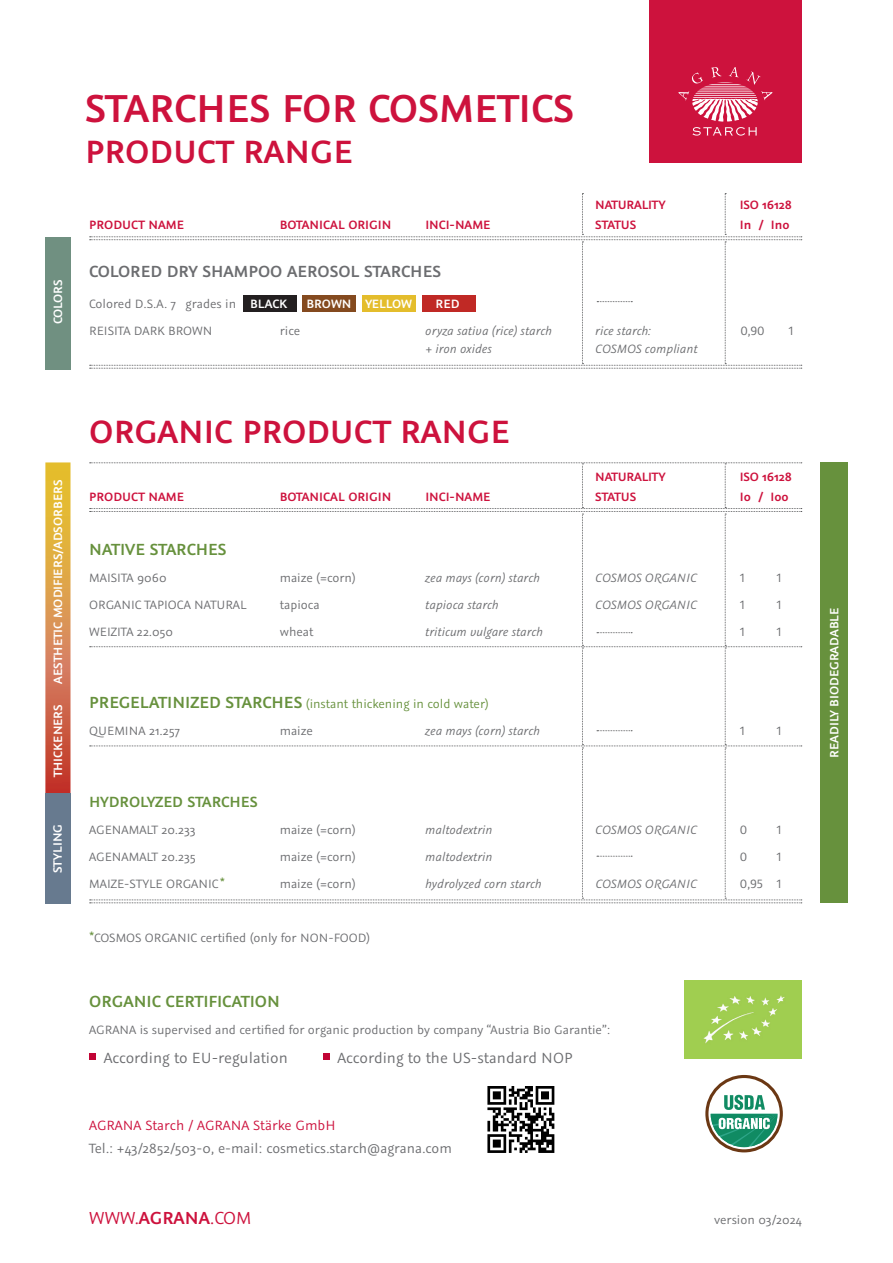
<style>
.page{position:relative;width:893px;height:1263px;background:#fff}
.page>*{position:absolute;margin:0;border:0;box-sizing:border-box;transform-origin:0 0}
.t1{font:600 43.5px "Graublau Sans";color:#cd123d}
.t2{font:600 36px "Graublau Sans";color:#cd123d}
.t3{font:19.5px "Graublau Sans";color:#cd123d}
.t4{font:600 18px "Graublau Sans";color:#67913d}
.t5{font:600 18px "Graublau Sans";color:#6c6d70}
.t6{font:16.5px "Graublau Sans";color:#6c6d70}
.t7{font:600 16.5px "Graublau Sans";color:#67913d}
.t8{font:15px "Graublau Sans";color:#6c6d70}
.t9{font:15px "Graublau Sans";color:#cd123d}
.t10{font:13.5px "Graublau Sans";color:#6c6d70}
.t11{font:italic 13.5px "Graublau Sans";color:#6c6d70}
.t12{font:600 13.5px "Graublau Sans";color:#cd123d}
.t13{font:600 13.5px "Graublau Sans";color:#fff}
.t14{font:13.5px "Graublau Sans";color:#67913d}
.s1{font-weight:600;color:#fff}
.s2{font-weight:600;font-size:18px}
.s3{font-weight:600}
</style>
<div class="page">
<div style="left:89px;top:1053px;width:7px;height:7px;background:#c10435"></div>
<div style="left:323px;top:1053px;width:6px;height:7px;background:#c10435"></div>
<img style="left:684px;top:980px;width:117px;height:78px">
<div style="left:705px;top:1075px;width:78px;height:77px;border:3px solid #6b3814;border-radius:50%"></div>
<svg style="left:711px;top:1095px;width:67px;height:52px"></svg>
<div style="left:649px;top:0;width:152px;height:163px;background:#cd123d"></div>
<hr style="left:692px;top:82px;width:66px;height:1px;background:#fff">
<hr style="left:692px;top:84px;width:66px;height:1px;background:#fff">
<hr style="left:692px;top:86px;width:66px;height:1px;background:#fff">
<hr style="left:692px;top:88px;width:66px;height:1px;background:#fff">
<hr style="left:692px;top:90px;width:66px;height:1px;background:#fff">
<svg style="left:692px;top:73px;width:11px;height:11px"></svg>
<svg style="left:711px;top:67px;width:11px;height:10px"></svg>
<svg style="left:729px;top:67px;width:9px;height:10px"></svg>
<svg style="left:746px;top:71px;width:14px;height:14px"></svg>
<svg style="left:678px;top:91px;width:95px;height:45px"></svg>
<svg style="left:45px;top:462px;width:26px;height:331px;background:#d88c49"></svg>
<div style="left:45px;top:793px;width:26px;height:110px;background:#677a8f"></div>
<svg style="left:90px;top:462px;width:712px;height:441px"></svg>
<svg style="left:90px;top:193px;width:712px;height:176px"></svg>
<div style="left:422px;top:296px;width:53px;height:16px;background:#c02925"></div>
<div style="left:243px;top:296px;width:54px;height:16px;background:#231f20"></div>
<div style="left:303px;top:296px;width:53px;height:16px;background:#844a1f"></div>
<div style="left:362px;top:296px;width:54px;height:16px;background:#e4bd2c"></div>
<div style="left:45px;top:237px;width:26px;height:132px;background:#709081"></div>
<svg style="left:487px;top:1086px;width:67px;height:67px"></svg>
<div style="left:821px;top:462px;width:27px;height:441px;background:#67913d"></div>
<p class="t13" style="left:50px;top:324px;width:47px;rotate:-90deg">COLORS</p>
<p class="t1" style="left:85px;top:82px;width:490px">STARCHES FOR COSMETICS</p>
<p class="t2" style="left:85px;top:129px;width:269px">PRODUCT RANGE</p>
<p class="t12" style="left:595px;top:196px;width:72px">NATURALITY</p>
<p class="t12" style="left:740px;top:196px;width:54px">ISO 16128</p>
<p class="t12" style="left:89px;top:216px;width:96px">PRODUCT NAME</p>
<p class="t12" style="left:280px;top:216px;width:113px">BOTANICAL ORIGIN</p>
<p class="t12" style="left:425px;top:216px;width:67px">INCI-NAME</p>
<p class="t12" style="left:595px;top:216px;width:43px">STATUS</p>
<p class="t12" style="left:740px;top:216px;width:51px">In / Ino</p>
<p class="t5" style="left:89px;top:260px;width:353px">COLORED DRY SHAMPOO AEROSOL STARCHES</p>
<p class="t10" style="left:89px;top:296px;width:88px">Colored D.S.A. 7</p>
<p class="t10" style="left:89px;top:323px;width:125px">REISITA DARK BROWN</p>
<p class="t10" style="left:280px;top:323px;width:22px">rice</p>
<p class="t11" style="left:425px;top:322px;width:128px">oryza sativa (rice) starch</p>
<p class="t11" style="left:595px;top:322px;width:57px">rice starch:</p>
<p class="t10" style="left:740px;top:323px;width:26px">0,90</p>
<p class="t10" style="left:788px;top:323px;width:7px">1</p>
<p class="t11" style="left:425px;top:340px;width:68px">+ iron oxides</p>
<p class="t11" style="left:595px;top:340px;width:104px">COSMOS compliant</p>
<p class="t10" style="left:185px;top:296px;width:103px">grades in <span class="s1">BLACK</span></p>
<p class="t13" style="left:306px;top:295px;width:107px">BROWN YELLOW</p>
<p class="t13" style="left:436px;top:295px;width:25px">RED</p>
<p class="t13" style="left:50px;top:684px;width:205px;rotate:-90deg">AESTHETIC MODIFIERS/ADSORBERS</p>
<p class="t13" style="left:50px;top:777px;width:74px;rotate:-90deg">THICKENERS</p>
<p class="t13" style="left:49px;top:873px;width:51px;rotate:-90deg">STYLING</p>
<p class="t2" style="left:89px;top:410px;width:422px">ORGANIC PRODUCT RANGE</p>
<p class="t12" style="left:595px;top:469px;width:72px">NATURALITY</p>
<p class="t12" style="left:740px;top:469px;width:54px">ISO 16128</p>
<p class="t12" style="left:89px;top:488px;width:96px">PRODUCT NAME</p>
<p class="t12" style="left:280px;top:488px;width:113px">BOTANICAL ORIGIN</p>
<p class="t12" style="left:425px;top:488px;width:67px">INCI-NAME</p>
<p class="t12" style="left:595px;top:488px;width:43px">STATUS</p>
<p class="t12" style="left:740px;top:488px;width:50px">Io / Ioo</p>
<p class="t4" style="left:89px;top:538px;width:139px">NATIVE STARCHES</p>
<p class="t10" style="left:89px;top:570px;width:79px">MAISITA 9060</p>
<p class="t10" style="left:280px;top:570px;width:77px">maize (=corn)</p>
<p class="t11" style="left:425px;top:569px;width:116px">zea mays (corn) starch</p>
<p class="t11" style="left:595px;top:569px;width:103px">COSMOS ORGANIC</p>
<p class="t10" style="left:740px;top:570px;width:7px">1</p>
<p class="t10" style="left:776px;top:570px;width:7px">1</p>
<p class="t10" style="left:89px;top:597px;width:159px">ORGANIC TAPIOCA NATURAL</p>
<p class="t10" style="left:280px;top:597px;width:41px">tapioca</p>
<p class="t11" style="left:425px;top:596px;width:75px">tapioca starch</p>
<p class="t11" style="left:595px;top:596px;width:103px">COSMOS ORGANIC</p>
<p class="t10" style="left:740px;top:597px;width:7px">1</p>
<p class="t10" style="left:776px;top:597px;width:7px">1</p>
<p class="t10" style="left:89px;top:624px;width:85px">WEIZITA 22.050</p>
<p class="t10" style="left:280px;top:624px;width:35px">wheat</p>
<p class="t11" style="left:425px;top:623px;width:119px">triticum vulgare starch</p>
<p class="t10" style="left:740px;top:624px;width:7px">1</p>
<p class="t10" style="left:776px;top:624px;width:7px">1</p>
<p class="t14" style="left:89px;top:696px;width:401px"><span class="s2">PREGELATINIZED STARCHES</span> (instant thickening in cold water)</p>
<p class="t10" style="left:89px;top:723px;width:92px">QUEMINA 21.257</p>
<p class="t10" style="left:280px;top:723px;width:35px">maize</p>
<p class="t11" style="left:425px;top:722px;width:116px">zea mays (corn) starch</p>
<p class="t10" style="left:740px;top:723px;width:7px">1</p>
<p class="t10" style="left:776px;top:723px;width:7px">1</p>
<p class="t7" style="left:89px;top:792px;width:170px">HYDROLYZED STARCHES</p>
<p class="t10" style="left:89px;top:822px;width:108px">AGENAMALT 20.233</p>
<p class="t10" style="left:280px;top:822px;width:77px">maize (=corn)</p>
<p class="t11" style="left:425px;top:821px;width:69px">maltodextrin</p>
<p class="t11" style="left:595px;top:821px;width:103px">COSMOS ORGANIC</p>
<p class="t10" style="left:740px;top:822px;width:9px">0</p>
<p class="t10" style="left:776px;top:822px;width:7px">1</p>
<p class="t10" style="left:89px;top:849px;width:108px">AGENAMALT 20.235</p>
<p class="t10" style="left:280px;top:849px;width:77px">maize (=corn)</p>
<p class="t11" style="left:425px;top:848px;width:69px">maltodextrin</p>
<p class="t10" style="left:740px;top:849px;width:9px">0</p>
<p class="t10" style="left:776px;top:849px;width:7px">1</p>
<p class="t10" style="left:89px;top:876px;width:137px">MAIZE-STYLE ORGANIC <sup>*</sup></p>
<p class="t10" style="left:280px;top:876px;width:77px">maize (=corn)</p>
<p class="t11" style="left:425px;top:875px;width:118px">hydrolyzed corn starch</p>
<p class="t11" style="left:595px;top:875px;width:103px">COSMOS ORGANIC</p>
<p class="t10" style="left:740px;top:876px;width:43px">0,95 1</p>
<p class="t10" style="left:89px;top:930px;width:282px"><sup>*</sup>COSMOS ORGANIC certified (only for NON-FOOD)</p>
<p class="t4" style="left:89px;top:990px;width:192px">ORGANIC CERTIFICATION</p>
<p class="t10" style="left:89px;top:1021px;width:523px">AGRANA is supervised and certified for organic production by company “Austria Bio Garantie”:</p>
<p class="t6" style="left:104px;top:1048px;width:186px">According to EU-regulation</p>
<p class="t6" style="left:338px;top:1048px;width:236px">According to the US-standard NOP</p>
<p class="t9" style="left:89px;top:1116px;width:248px">AGRANA Starch / AGRANA Stärke GmbH</p>
<p class="t8" style="left:89px;top:1139px;width:364px">Tel.: +43/2852/503-0, e-mail: cosmetics.starch@agrana.com</p>
<p class="t3" style="left:89px;top:1206px;width:164px">WWW.<span class="s3">AGRANA</span>.COM</p>
<p class="t10" style="left:714px;top:1212px;width:89px">version 03/2024</p>
<p class="t13" style="left:826px;top:758px;width:152px;rotate:-90deg">READILY BIODEGRADABLE</p>
</div>
